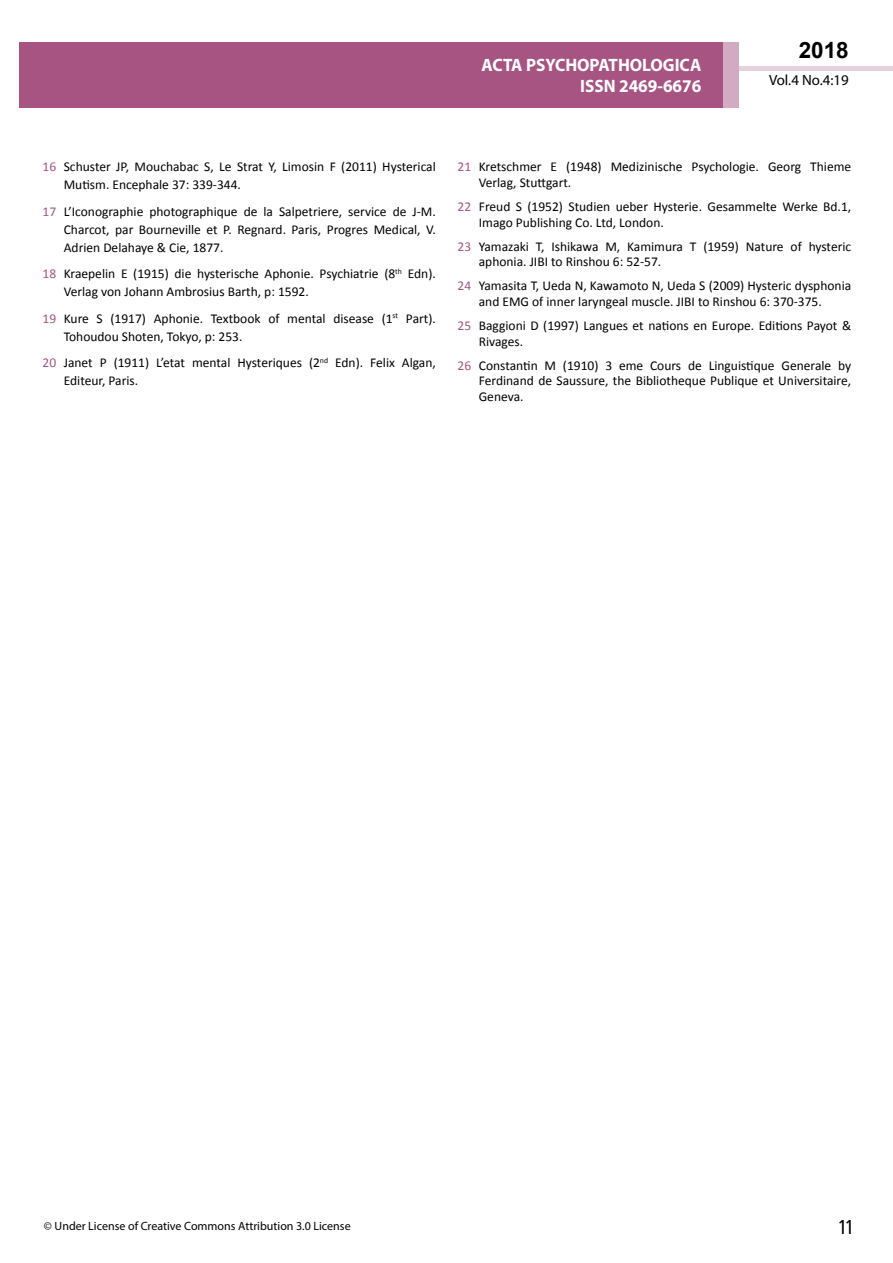
<style>
.page{position:relative;width:893px;height:1263px;background:#fff}
.page>*{position:absolute;margin:0;border:0;box-sizing:border-box;transform-origin:0 0}
.t1{font:25.5px "Tunga";color:#000}
.t2{font:700 22.5px "Arial";color:#000}
.t3{font:700 18px/21.6px "Myriad Pro";color:#fff;text-align:right;scale:.96 1}
.t4{font:14.85px "Myriad Pro";color:#000}
.t5{font:13.5px/15.6px "Calibri";color:#000}
.t6{font:12px "Myriad Pro";color:#000}
.s1{color:#a75483}
</style>
<div class="page">
<div style="left:722px;top:66px;width:171px;height:5px;background:#e6d1dd"></div>
<div style="left:19px;top:42px;width:706px;height:66px;background:#a75483"></div>
<div style="left:724px;top:42px;width:15px;height:66px;background:#d2aac1"></div>
<h3 class="t3" style="left:482px;top:53px;width:230px">ACTA PSYCHOPATHOLOGICA<br>ISSN 2469-6676</h3>
<h2 class="t2" style="left:799px;top:35px;width:52px">2018</h2>
<p class="t4" style="left:769px;top:71px;width:81px">Vol.4 No.4:19</p>
<p class="t5" style="left:64px;top:158px;width:374px;line-height:18px;text-indent:-21px"><span class="s1">16</span> Schuster JP, Mouchabac S, Le Strat Y, Limosin F (2011) Hysterical<br>Mutism. Encephale 37: 339-344.</p>
<p class="t5" style="left:64px;top:202px;width:374px;line-height:18px;text-align:justify;text-indent:-21px"><span class="s1">17</span> L’Iconographie photographique de la Salpetriere, service de J-M.<br>Charcot, par Bourneville et P. Regnard. Paris, Progres Medical, V.<br>Adrien Delahaye &amp; Cie, 1877.</p>
<p class="t5" style="left:64px;top:265px;width:374px;line-height:18px;text-indent:-21px"><span class="s1">18</span> Kraepelin E (1915) die hysterische Aphonie. Psychiatrie (8<sup>th</sup> Edn).<br>Verlag von Johann Ambrosius Barth, p: 1592.</p>
<p class="t5" style="left:64px;top:309px;width:374px;line-height:18px;text-indent:-21px"><span class="s1">19</span> Kure S (1917) Aphonie. Textbook of mental disease (1<sup>st</sup> Part).<br>Tohoudou Shoten, Tokyo, p: 253.</p>
<p class="t5" style="left:64px;top:354px;width:374px;line-height:18px;text-indent:-21px"><span class="s1">20</span> Janet P (1911) L’etat mental Hysteriques (2<sup>nd</sup> Edn). Felix Algan,<br>Editeur, Paris.</p>
<p class="t5" style="left:479px;top:159px;width:374px;text-indent:-21px"><span class="s1">21</span> Kretschmer E (1948) Medizinische Psychologie. Georg Thieme<br>Verlag, Stuttgart.</p>
<p class="t5" style="left:479px;top:199px;width:374px;text-indent:-21px"><span class="s1">22</span> Freud S (1952) Studien ueber Hysterie. Gesammelte Werke Bd.1,<br>Imago Publishing Co. Ltd, London.</p>
<p class="t5" style="left:479px;top:238px;width:374px;text-indent:-21px"><span class="s1">23</span> Yamazaki T, Ishikawa M, Kamimura T (1959) Nature of hysteric aphonia. JIBI to Rinshou 6: 52-57.</p>
<p class="t5" style="left:479px;top:278px;width:374px;text-indent:-21px"><span class="s1">24</span> Yamasita T, Ueda N, Kawamoto N, Ueda S (2009) Hysteric dysphonia and EMG of inner laryngeal muscle. JIBI to Rinshou 6: 370-375.</p>
<p class="t5" style="left:479px;top:318px;width:374px;text-indent:-21px"><span class="s1">25</span> Baggioni D (1997) Langues et nations en Europe. Editions Payot &amp;<br>Rivages.</p>
<p class="t5" style="left:479px;top:358px;width:374px;text-align:justify;text-indent:-21px"><span class="s1">26</span> Constantin M (1910) 3 eme Cours de Linguistique Generale by Ferdinand de Saussure, the Bibliotheque Publique et Universitaire, Geneva.</p>
<p class="t6" style="left:44px;top:1218px;width:308px">© Under License of Creative Commons Attribution 3.0 License</p>
<h1 class="t1" style="left:839px;top:1210px;width:16px">11</h1>
</div>
